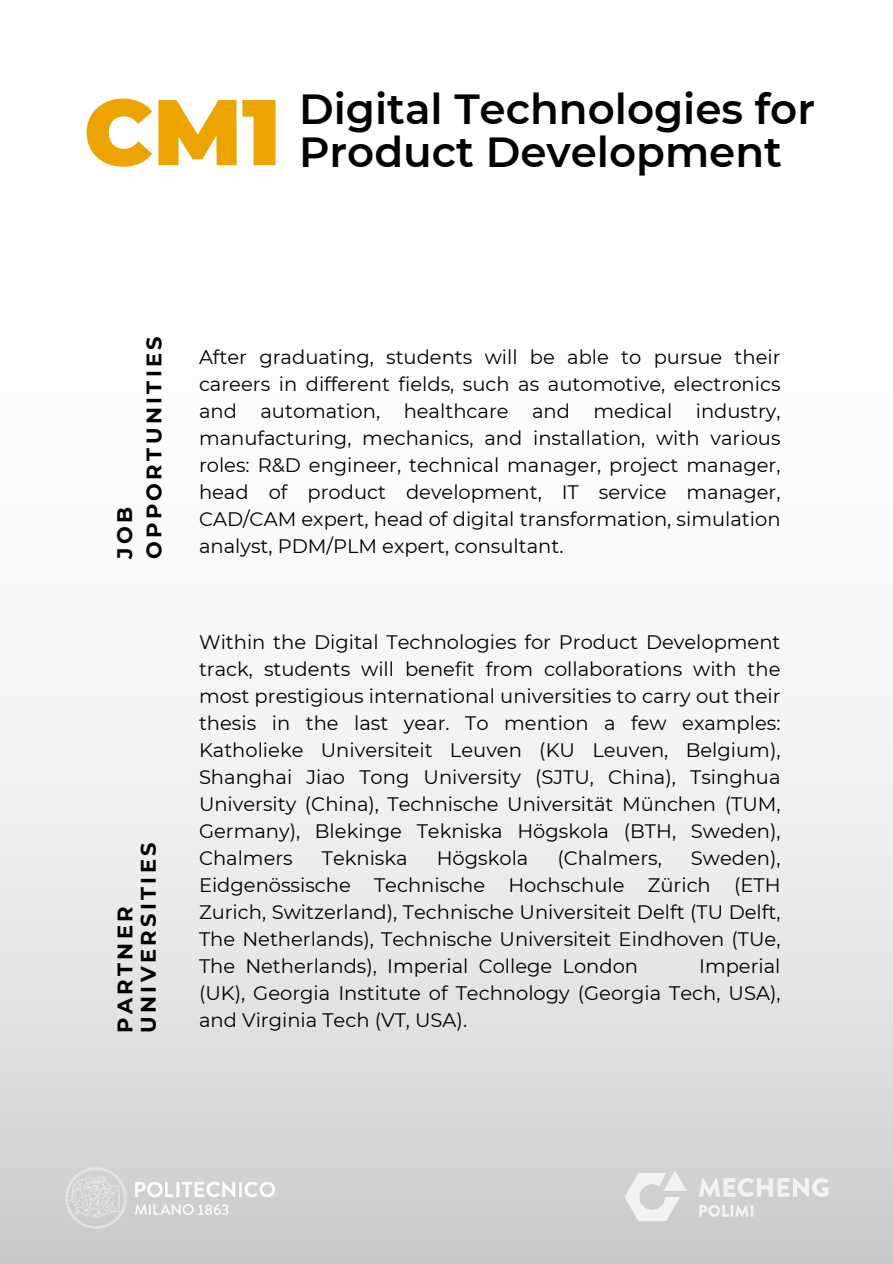
<style>
.page{position:relative;width:893px;height:1264px;background:#fff}
.page>*{position:absolute;margin:0;border:0;box-sizing:border-box;transform-origin:0 0}
.t1{font:900 93px "Montserrat";color:#eda300}
.t2{font:600 42px "Montserrat";color:#000}
.t3{font:700 21px/29.2px "Montserrat";letter-spacing:.16em;color:#000}
.t4{font:19.5px/27px "Montserrat";color:#000;text-align:justify}
</style>
<div class="page">
<svg style="left:699px;top:1177px;width:129px;height:19px"></svg>
<svg style="left:699px;top:1204px;width:54px;height:12px"></svg>
<svg style="left:624px;top:1170px;width:62px;height:50px"></svg>
<img style="left:43px;top:1160px;width:301px;height:72px">
<h3 class="t1" style="left:84px;top:75px;width:198px">CM1</h3>
<p class="t2" style="left:299px;top:83px;width:517px">Digital Technologies for</p>
<p class="t2" style="left:299px;top:126px;width:484px">Product Development</p>
<p class="t3" style="left:110px;top:559px;width:224px;rotate:-90deg">JOB<br>OPPORTUNITIES</p>
<p class="t3" style="left:110px;top:1033px;width:128px;rotate:-90deg">PARTNER</p>
<p class="t3" style="left:134px;top:1033px;width:192px;rotate:-90deg">UNIVERSITIES</p>
<h3 class="t4" style="left:199px;top:344px;width:583px">After graduating, students will be able to pursue their careers in different fields, such as automotive, electronics and automation, healthcare and medical industry, manufacturing, mechanics, and installation, with various roles: R&amp;D engineer, technical manager, project manager, head of product development, IT service manager, CAD/CAM expert, head of digital transformation, simulation analyst, PDM/PLM expert, consultant.</h3>
<p class="t4" style="left:199px;top:628px;width:583px">Within the Digital Technologies for Product Development track, students will benefit from collaborations with the most prestigious international universities to carry out their thesis in the last year. To mention a few examples:<br>Katholieke Universiteit Leuven (KU Leuven, Belgium), Shanghai Jiao Tong University (SJTU, China), Tsinghua University (China), Technische Universität München (TUM, Germany), Blekinge Tekniska Högskola (BTH, Sweden), Chalmers</p>
<p class="t4" style="left:199px;top:844px;width:583px;text-indent:492px">Sweden), Eidgenössische Technische Hochschule Zürich (ETH Zurich, Switzerland), Technische Universiteit Delft (TU Delft, The Netherlands), Technische Universiteit Eindhoven (TUe, The Netherlands), Imperial College London</p>
<p class="t4" style="left:322px;top:844px;width:87px">Tekniska</p>
<p class="t4" style="left:436px;top:844px;width:93px">Högskola</p>
<p class="t4" style="left:557px;top:844px;width:106px">(Chalmers,</p>
<p class="t4" style="left:199px;top:952px;width:583px;text-align:right">Imperial<br>(UK), Georgia Institute of Technology (Georgia Tech, USA),</p>
<p class="t4" style="left:199px;top:1006px;width:270px">and Virginia Tech (VT, USA).</p>
</div>
